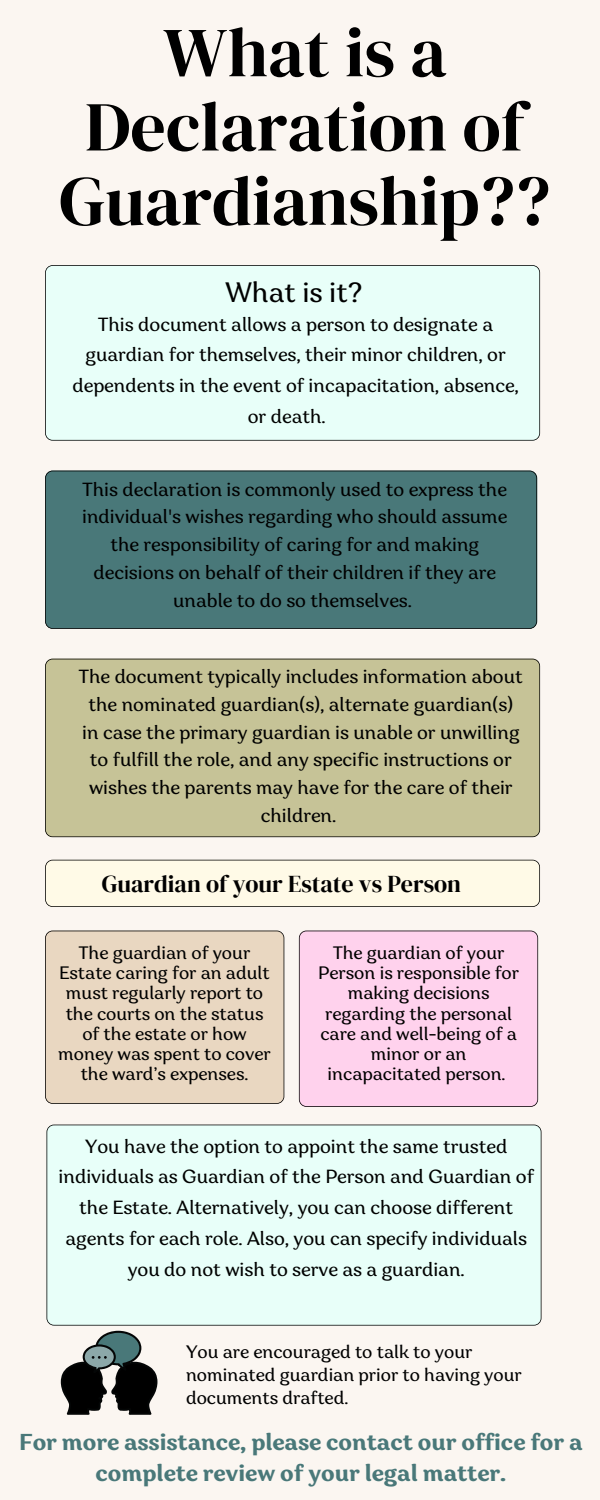
<style>
.page{position:relative;width:600px;height:1500px;background:#fbf6f1}
.page>*{position:absolute;margin:0;border:0;box-sizing:border-box;transform-origin:0 0}
.t1{font:70px/74.2px "DM Serif Display";color:#000;text-align:center}
.t2{font:28px "Garbata";color:#000}
.t3{font:24px "DM Serif Display";color:#000}
.t4{font:700 23px/31.5px "Garbata";color:#497879;text-align:center}
.t5{font:19px/27.8px "Garbata";color:#000;text-align:center}
.t6{font:18px/20.2px "Garbata";color:#000;text-align:center}
</style>
<div class="page">
<div style="left:45px;top:265px;width:495px;height:176px;background:#e8fff9"></div>
<div style="left:45px;top:659px;width:495px;height:178px;background:#c6c397"></div>
<div style="left:45px;top:471px;width:492px;height:158px;background:#497879"></div>
<svg style="left:60px;top:1331px;width:98px;height:84px"></svg>
<div style="left:45px;top:860px;width:495px;height:47px;background:#fffae7"></div>
<div style="left:45px;top:931px;width:239px;height:173px;background:#e9d7c1"></div>
<div style="left:299px;top:931px;width:239px;height:176px;background:#ffd2ed"></div>
<div style="left:47px;top:1125px;width:494px;height:201px;background:#e8fff9"></div>
<p class="t1" style="left:59px;top:15px;width:493px">What is a<br>Declaration of<br>Guardianship??</p>
<p class="t2" style="left:225px;top:283px;width:138px">What is it?</p>
<p class="t5" style="left:98px;top:312px;width:396px">This document allows a person to designate a</p>
<p class="t5" style="left:86px;top:343px;width:422px">guardian for themselves, their minor children, or</p>
<p class="t5" style="left:72px;top:374px;width:448px">dependents in the event of incapacitation, absence,</p>
<p class="t5" style="left:248px;top:405px;width:79px">or death.</p>
<p class="t5" style="left:82px;top:477px;width:427px">This declaration is commonly used to express the individual's wishes regarding who should assume the responsibility of caring for and making decisions on behalf of their children if they are unable to do so themselves.</p>
<p class="t5" style="left:79px;top:665px;width:445px">The document typically includes information about the nominated guardian(s), alternate guardian(s) in case the primary guardian is unable or unwilling to fulfill the role, and any specific instructions or wishes the parents may have for the care of their children.</p>
<p class="t3" style="left:102px;top:867px;width:361px">Guardian of your Estate vs Person</p>
<p class="t6" style="left:58px;top:945px;width:214px">The guardian of your<br>Estate caring for an adult must regularly report to the courts on the status of the estate or how money was spent to cover the ward’s expenses.</p>
<p class="t6" style="left:318px;top:945px;width:202px">The guardian of your<br>Person is responsible for making decisions regarding the personal care and well-being of a minor or an incapacitated person.</p>
<p class="t5" style="left:59px;top:1133px;width:477px;line-height:30.8px">You have the option to appoint the same trusted individuals as Guardian of the Person and Guardian of the Estate. Alternatively, you can choose different agents for each role. Also, you can specify individuals you do not wish to serve as a guardian.</p>
<p class="t6" style="left:186px;top:1342px;width:337px;line-height:23.2px;text-align:left">You are encouraged to talk to your nominated guardian prior to having your documents drafted.</p>
<p class="t4" style="left:19px;top:1429px;width:565px">For more assistance, please contact our office for a complete review of your legal matter.</p>
</div>
